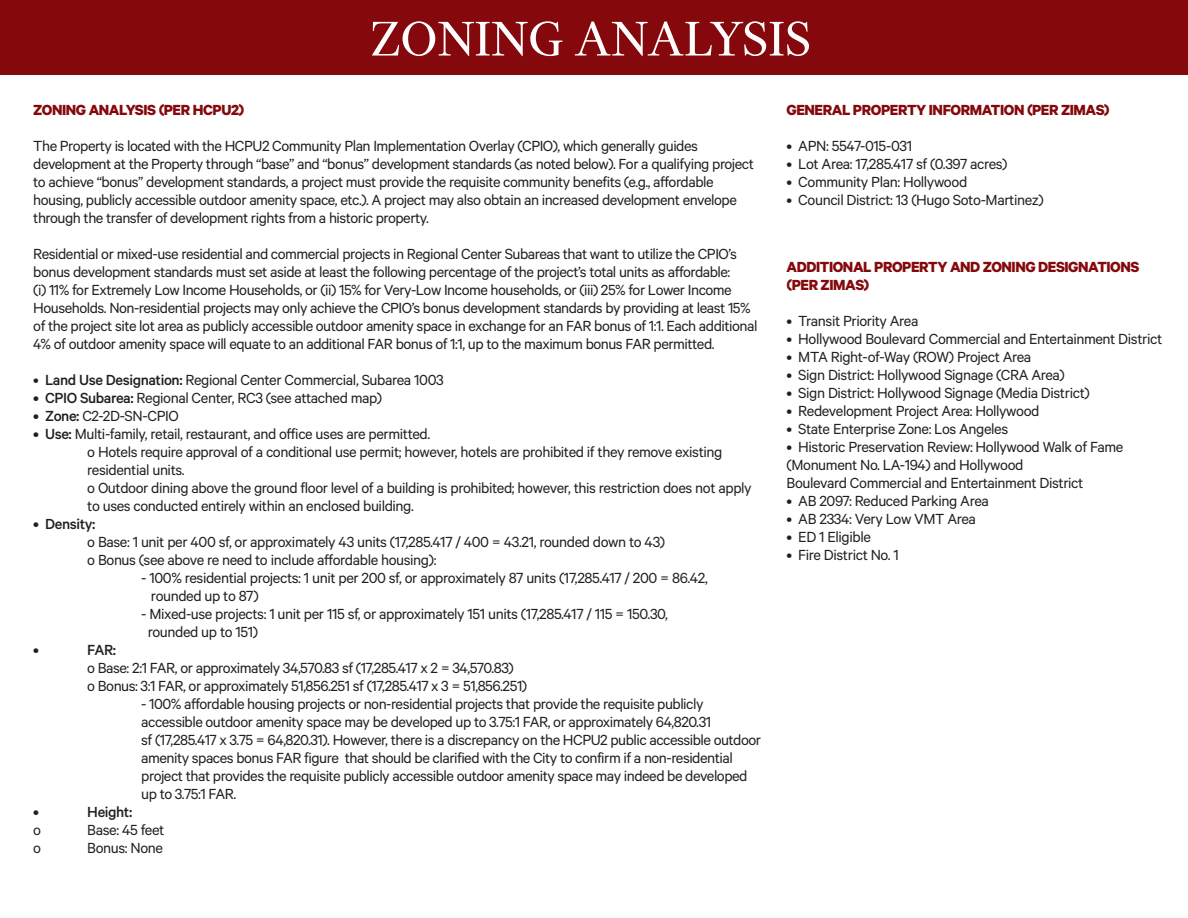
<style>
.page{position:relative;width:1188px;height:918px;background:#fff}
.page>*{position:absolute;margin:0;border:0;box-sizing:border-box;transform-origin:0 0}
.t1{font:55.5px "Financier Display";letter-spacing:.02em;color:#fff}
.t2{font:16.5px/18px "Calibre";letter-spacing:-.03em;color:#231f20}
.t3{font:700 16.5px/18px "Calibre";letter-spacing:-.025em;color:#85090c}
.t4{font:500 16.5px "Calibre";letter-spacing:-.025em;color:#231f20}
.s1{font-weight:500}
</style>
<div class="page">
<div style="left:0;top:0;width:1188px;height:75px;background:#85090c"></div>
<p class="t1" style="left:371px;top:10px;width:441px">ZONING ANALYSIS</p>
<p class="t3" style="left:33px;top:100px;width:213px">ZONING ANALYSIS (PER HCPU2)</p>
<p class="t2" style="left:33px;top:136px;width:722px">The Property is located with the HCPU2 Community Plan Implementation Overlay (CPIO), which generally guides development at the Property through “base” and “bonus” development standards (as noted below). For a qualifying project to achieve “bonus” development standards, a project must provide the requisite community benefits (e.g., affordable housing, publicly accessible outdoor amenity space, etc.). A project may also obtain an increased development envelope through the transfer of development rights from a historic property.</p>
<p class="t2" style="left:33px;top:244px;width:726px">Residential or mixed-use residential and commercial projects in Regional Center Subareas that want to utilize the CPIO’s bonus development standards must set aside at least the following percentage of the project’s total units as affordable:<br>(i) 11% for Extremely Low Income Households, or (ii) 15% for Very-Low Income households, or (iii) 25% for Lower Income Households. Non-residential projects may only achieve the CPIO’s bonus development standards by providing at least 15% of the project site lot area as publicly accessible outdoor amenity space in exchange for an FAR bonus of 1:1. Each additional 4% of outdoor amenity space will equate to an additional FAR bonus of 1:1, up to the maximum bonus FAR permitted.</p>
<p class="t2" style="left:33px;top:370px;width:412px">• <span class="s1">Land Use Designation:</span> Regional Center Commercial, Subarea 1003</p>
<p class="t2" style="left:33px;top:388px;width:350px"><span class="s1">• CPIO Subarea:</span> Regional Center, RC3 (see attached map)</p>
<p class="t2" style="left:33px;top:406px;width:147px"><span class="s1">• Zone:</span> C2-2D-SN-CPIO</p>
<p class="t2" style="left:33px;top:424px;width:399px"><span class="s1">• Use:</span> Multi-family, retail, restaurant, and office uses are permitted.</p>
<p class="t2" style="left:87px;top:442px;width:637px">o Hotels require approval of a conditional use permit; however, hotels are prohibited if they remove existing residential units.</p>
<p class="t2" style="left:87px;top:478px;width:666px">o Outdoor dining above the ground floor level of a building is prohibited; however, this restriction does not apply to uses conducted entirely within an enclosed building.</p>
<p class="t4" style="left:33px;top:514px;width:64px">• Density:</p>
<p class="t2" style="left:87px;top:532px;width:579px">o Base: 1 unit per 400 sf, or approximately 43 units (17,285.417 / 400 = 43.21, rounded down to 43)</p>
<p class="t2" style="left:87px;top:550px;width:351px">o Bonus (see above re need to include affordable housing):</p>
<p class="t2" style="left:151px;top:568px;width:558px;text-indent:-10px">- 100% residential projects: 1 unit per 200 sf, or approximately 87 units (17,285.417 / 200 = 86.42, rounded up to 87)</p>
<p class="t2" style="left:148px;top:604px;width:522px;text-indent:-6px">- Mixed-use projects: 1 unit per 115 sf, or approximately 151 units (17,285.417 / 115 = 150.30, rounded up to 151)</p>
<p class="t4" style="left:33px;top:640px;width:7px">•</p>
<p class="t4" style="left:87px;top:640px;width:30px">FAR:</p>
<p class="t2" style="left:87px;top:658px;width:428px">o Base: 2:1 FAR, or approximately 34,570.83 sf (17,285.417 x 2 = 34,570.83)</p>
<p class="t2" style="left:87px;top:676px;width:441px">o Bonus: 3:1 FAR, or approximately 51,856.251 sf (17,285.417 x 3 = 51,856.251)</p>
<p class="t2" style="left:141px;top:694px;width:621px">- 100% affordable housing projects or non-residential projects that provide the requisite publicly accessible outdoor amenity space may be developed up to 3.75:1 FAR, or approximately 64,820.31<br>sf (17,285.417 x 3.75 = 64,820.31). However, there is a discrepancy on the HCPU2 public accessible outdoor amenity spaces bonus FAR figure that should be clarified with the City to confirm if a non-residential project that provides the requisite publicly accessible outdoor amenity space may indeed be developed up to 3.75:1 FAR.</p>
<p class="t4" style="left:33px;top:802px;width:7px">•</p>
<p class="t4" style="left:87px;top:802px;width:47px">Height:</p>
<p class="t2" style="left:33px;top:820px;width:9px">o</p>
<p class="t2" style="left:87px;top:820px;width:79px">Base: 45 feet</p>
<p class="t2" style="left:33px;top:838px;width:9px">o</p>
<p class="t2" style="left:87px;top:838px;width:77px">Bonus: None</p>
<p class="t3" style="left:787px;top:100px;width:325px">GENERAL PROPERTY INFORMATION (PER ZIMAS)</p>
<p class="t2" style="left:787px;top:136px;width:127px">• APN: 5547-015-031</p>
<p class="t2" style="left:787px;top:154px;width:222px">• Lot Area: 17,285.417 sf (0.397 acres)</p>
<p class="t2" style="left:787px;top:172px;width:182px">• Community Plan: Hollywood</p>
<p class="t2" style="left:787px;top:190px;width:259px">• Council District: 13 (Hugo Soto-Martinez)</p>
<p class="t3" style="left:787px;top:257px;width:354px">ADDITIONAL PROPERTY AND ZONING DESIGNATIONS (PER ZIMAS)</p>
<p class="t2" style="left:787px;top:311px;width:133px">• Transit Priority Area</p>
<p class="t2" style="left:787px;top:329px;width:377px">• Hollywood Boulevard Commercial and Entertainment District</p>
<p class="t2" style="left:787px;top:347px;width:246px">• MTA Right-of-Way (ROW) Project Area</p>
<p class="t2" style="left:787px;top:365px;width:280px">• Sign District: Hollywood Signage (CRA Area)</p>
<p class="t2" style="left:787px;top:383px;width:305px">• Sign District: Hollywood Signage (Media District)</p>
<p class="t2" style="left:787px;top:401px;width:254px">• Redevelopment Project Area: Hollywood</p>
<p class="t2" style="left:787px;top:419px;width:223px">• State Enterprise Zone: Los Angeles</p>
<p class="t2" style="left:787px;top:437px;width:338px">• Historic Preservation Review: Hollywood Walk of Fame (Monument No. LA-194) and Hollywood<br>Boulevard Commercial and Entertainment District</p>
<p class="t2" style="left:787px;top:491px;width:204px">• AB 2097: Reduced Parking Area</p>
<p class="t2" style="left:787px;top:509px;width:191px">• AB 2334: Very Low VMT Area</p>
<p class="t2" style="left:787px;top:527px;width:86px">• ED 1 Eligible</p>
<p class="t2" style="left:787px;top:545px;width:114px">• Fire District No. 1</p>
</div>
